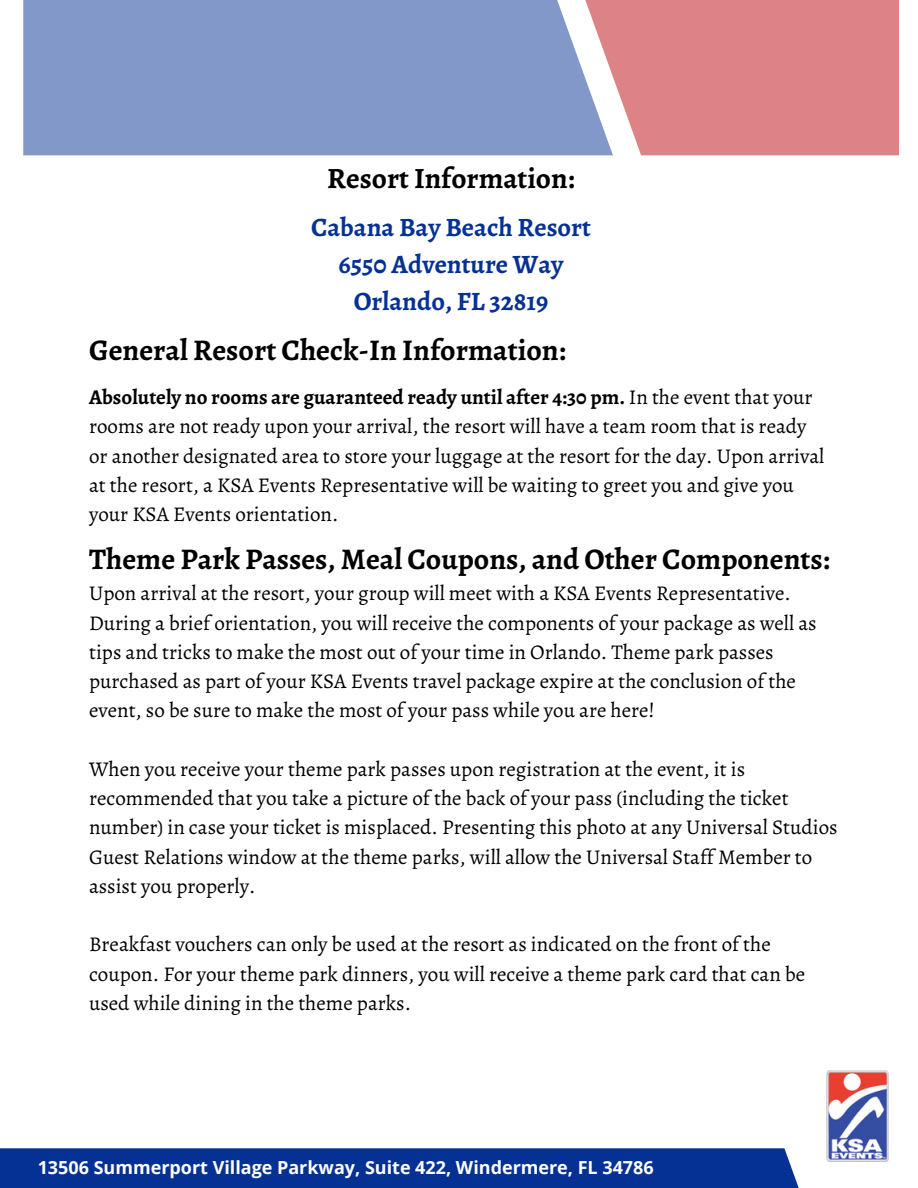
<style>
.page{position:relative;width:918px;height:1188px;background:#fff}
.page>*{position:absolute;margin:0;border:0;box-sizing:border-box;transform-origin:0 0}
.t1{font:700 30px "Alegreya";color:#000}
.t2{font:700 29.4px "Alegreya";color:#000}
.t3{font:700 26.55px/36.9px "Alegreya";color:#053194;text-align:center}
.t4{font:21px/29.2px "Alegreya";color:#000}
.t5{font:700 18px "Open Sans";color:#fff}
.s1{font-weight:700}
</style>
<div class="page">
<div style="left:23px;top:0;width:557px;height:155px;background:#8298c9"></div>
<svg style="left:580px;top:0;width:319px;height:155px;fill:#dd8285"></svg>
<img style="left:826px;top:1070px;width:62px;height:91px">
<div style="left:0;top:1148px;width:813px;height:40px;background:#053194"></div>
<h1 class="t2" style="left:327px;top:159px;width:249px">Resort Information:</h1>
<h2 class="t3" style="left:311px;top:209px;width:281px">Cabana Bay Beach Resort<br>6550 Adventure Way<br>Orlando, FL 32819</h2>
<h3 class="t1" style="left:89px;top:329px;width:478px">General Resort Check-In Information:</h3>
<h3 class="t4" style="left:89px;top:382px;width:737px"><span class="s1">Absolutely no rooms are guaranteed ready until after 4:30 pm.</span> In the event that your rooms are not ready upon your arrival, the resort will have a team room that is ready or another designated area to store your luggage at the resort for the day. Upon arrival at the resort, a KSA Events Representative will be waiting to greet you and give you your KSA Events orientation.</h3>
<p class="t1" style="left:89px;top:539px;width:742px">Theme Park Passes, Meal Coupons, and Other Components:</p>
<p class="t4" style="left:89px;top:579px;width:729px">Upon arrival at the resort, your group will meet with a KSA Events Representative.<br>During a brief orientation, you will receive the components of your package as well as tips and tricks to make the most out of your time in Orlando. Theme park passes purchased as part of your KSA Events travel package expire at the conclusion of the event, so be sure to make the most of your pass while you are here!</p>
<p class="t4" style="left:89px;top:754px;width:750px">When you receive your theme park passes upon registration at the event, it is recommended that you take a picture of the back of your pass (including the ticket number) in case your ticket is misplaced. Presenting this photo at any Universal Studios Guest Relations window at the theme parks, will allow the Universal Staff Member to assist you properly.</p>
<p class="t4" style="left:89px;top:930px;width:718px">Breakfast vouchers can only be used at the resort as indicated on the front of the coupon. For your theme park dinners, you will receive a theme park card that can be used while dining in the theme parks.</p>
<h3 class="t5" style="left:23px;top:1149px;width:628px">13506 Summerport Village Parkway, Suite 422, Winderemere, FL 34786</h3>
<h3 class="t5" style="left:38px;top:1155px;width:618px">13506 Summerport Village Parkway, Suite 422, Windermere, FL 34786</h3>
</div>
